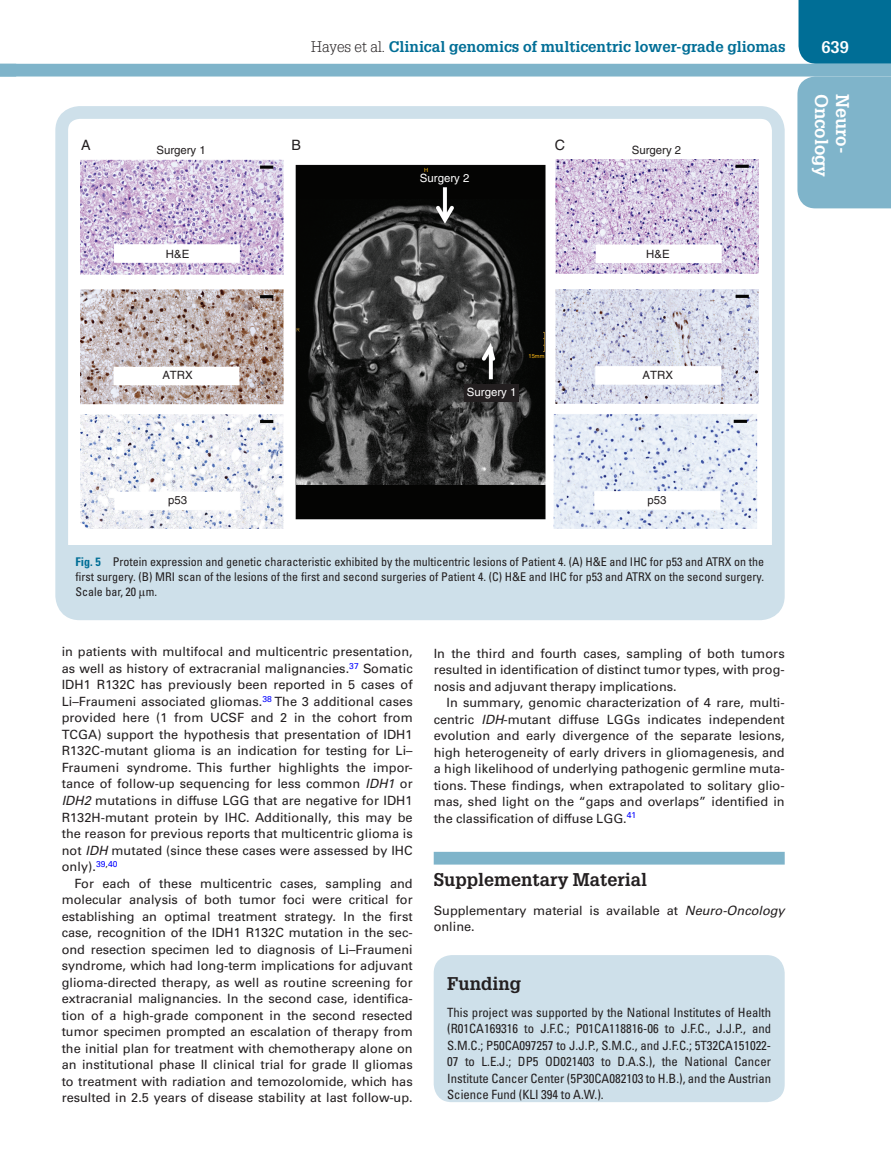
<style>
.page{position:relative;width:891px;height:1175px;background:#fff}
.page>*{position:absolute;margin:0;border:0;box-sizing:border-box;transform-origin:0 0}
.t1{font:700 18px "Glypha LT Std";color:#231f20}
.t2{font:700 18px "Glypha LT Std";color:#fff}
.t3{font:700 16.5px "Glypha LT Std";color:#fff}
.t4{font:700 15px "Glypha LT Std";color:#006e96}
.t5{font:14.25px "Helvetica";color:#231f20}
.t6{font:12.75px/16.5px "Univers LT Std";color:#231f20;text-align:justify}
.t7{font:condensed 12.75px/16.5px "Univers LT Std";color:#231f20;text-align:justify}
.t8{font:condensed 12px/15px "Univers LT Std";color:#231f20;text-align:justify}
.t9{font:11.4px "Helvetica";color:#231f20}
.t10{font:11.4px "Helvetica";color:#fff}
.t11{font:5.7px "Helvetica";color:#fcb814}
.s1{font-weight:300;color:#231f20}
.s2{font-weight:700;color:#006e96}
.s3{font-family:"Gandhari Unicode";font-stretch:normal}
.s4{font-style:italic}
</style>
<div class="page">
<div style="left:799px;top:0;width:92px;height:64px;background:#006e96"></div>
<div style="left:0;top:64px;width:891px;height:12px;background:#7fb4ca"></div>
<div style="left:797px;top:76px;width:94px;height:132px;background:#7fb4ca"></div>
<div style="left:434px;top:955px;width:351px;height:147px;background:#cee0ea;border-radius:18px"></div>
<div style="left:434px;top:851px;width:351px;height:13px;background:#7fb4ca"></div>
<div style="left:67px;top:545px;width:706px;height:64px;background:#cee0ea"></div>
<img style="left:81px;top:160px;width:678px;height:368px">
<div style="left:464px;top:384px;width:55px;height:17px;background:#231f20"></div>
<div style="left:55px;top:106px;width:730px;height:514px;border:13px solid #cee0ea;border-radius:18px"></div>
<p class="t5" style="left:81px;top:137px;width:11px">A</p>
<p class="t5" style="left:292px;top:137px;width:11px">B</p>
<p class="t9" style="left:156px;top:144px;width:51px">Surgery 1</p>
<p class="t4" style="left:311px;top:37px;width:476px"><span class="s1">Hayes et al.</span> Clinical genomics of multicentric lower-grade gliomas</p>
<p class="t3" style="left:821px;top:37px;width:29px">639</p>
<h1 class="t2" style="left:833px;top:94px;width:85px;rotate:90deg">Oncology</h1>
<h1 class="t2" style="left:854px;top:94px;width:61px;rotate:90deg">Neuro-</h1>
<p class="t5" style="left:555px;top:137px;width:12px">C</p>
<p class="t9" style="left:632px;top:144px;width:51px">Surgery 2</p>
<p class="t11" style="left:424px;top:166px;width:6px">H</p>
<p class="t10" style="left:420px;top:172px;width:51px">Surgery 2</p>
<p class="t9" style="left:166px;top:247px;width:25px">H&amp;E</p>
<p class="t9" style="left:646px;top:247px;width:25px">H&amp;E</p>
<p class="t9" style="left:162px;top:369px;width:32px">ATRX</p>
<p class="t10" style="left:467px;top:385px;width:51px">Surgery 1</p>
<p class="t11" style="left:529px;top:353px;width:17px">15mm</p>
<p class="t9" style="left:643px;top:369px;width:32px">ATRX</p>
<p class="t9" style="left:168px;top:493px;width:21px">p53</p>
<p class="t9" style="left:648px;top:493px;width:21px">p53</p>
<p class="t8" style="left:76px;top:554px;width:690px"><span class="s2">Fig. 5</span> Protein expression and genetic characteristic exhibited by the multicentric lesions of Patient 4. (A) H&amp;E and IHC for p53 and ATRX on the first surgery. (B) MRI scan of the lesions of the first and second surgeries of Patient 4. (C) H&amp;E and IHC for p53 and ATRX on the second surgery.<br>Scale bar, 20 <span class="s3">μ</span>m.</p>
<p class="t6" style="left:62px;top:643px;width:353px">in patients with multifocal and multicentric presentation, as well as history of extracranial malignancies.<sup>37</sup> Somatic IDH1 R132C has previously been reported in 5 cases of Li–Fraumeni associated gliomas.<sup>38</sup> The 3 additional cases provided here (1 from UCSF and 2 in the cohort from TCGA) support the hypothesis that presentation of IDH1<br>R132C-mutant glioma is an indication for testing for Li– Fraumeni syndrome. This further highlights the impor&shy;tance of follow-up sequencing for less common <span class="s4">IDH1</span> or <span class="s4">IDH2</span> mutations in diffuse LGG that are negative for IDH1<br>R132H-mutant protein by IHC. Additionally, this may be the reason for previous reports that multicentric glioma is not <span class="s4">IDH</span> mutated (since these cases were assessed by IHC only).<sup>39</sup><sup>,</sup><sup>40</sup></p>
<p class="t6" style="left:62px;top:874px;width:353px;text-indent:13px">For each of these multicentric cases, sampling and molecular analysis of both tumor foci were critical for establishing an optimal treatment strategy. In the first case, recognition of the IDH1 R132C mutation in the sec&shy;ond resection specimen led to diagnosis of Li–Fraumeni syndrome, which had long-term implications for adjuvant glioma-directed therapy, as well as routine screening for extracranial malignancies. In the second case, identifica&shy;tion of a high-grade component in the second resected tumor specimen prompted an escalation of therapy from the initial plan for treatment with chemotherapy alone on an institutional phase II clinical trial for grade II gliomas to treatment with radiation and temozolomide, which has resulted in 2.5 years of disease stability at last follow-up.</p>
<p class="t6" style="left:434px;top:645px;width:353px">In the third and fourth cases, sampling of both tumors resulted in identification of distinct tumor types, with prog&shy;nosis and adjuvant therapy implications.</p>
<p class="t6" style="left:434px;top:694px;width:353px;text-indent:13px">In summary, genomic characterization of 4 rare, multi&shy;centric <span class="s4">IDH</span>-mutant diffuse LGGs indicates independent evolution and early divergence of the separate lesions, high heterogeneity of early drivers in gliomagenesis, and a high likelihood of underlying pathogenic germline muta&shy;tions. These findings, when extrapolated to solitary glio&shy;mas, shed light on the “gaps and overlaps” identified in the classification of diffuse LGG.<sup>41</sup></p>
<h1 class="t1" style="left:434px;top:868px;width:215px">Supplementary Material</h1>
<p class="t6" style="left:434px;top:902px;width:353px">Supplementary material is available at <span class="s4">Neuro-Oncology </span>online.</p>
<h1 class="t1" style="left:447px;top:972px;width:76px">Funding</h1>
<p class="t7" style="left:447px;top:1004px;width:326px">This project was supported by the National Institutes of Health (R01CA169316 to J.F.C.; P01CA118816-06 to J.F.C., J.J.P., and S.M.C.; P50CA097257 to J.J.P., S.M.C., and J.F.C.; 5T32CA151022- 07 to L.E.J.; DP5 OD021403 to D.A.S.), the National Cancer Institute Cancer Center (5P30CA082103 to H.B.), and the Austrian Science Fund (KLI 394 to A.W.).</p>
</div>
